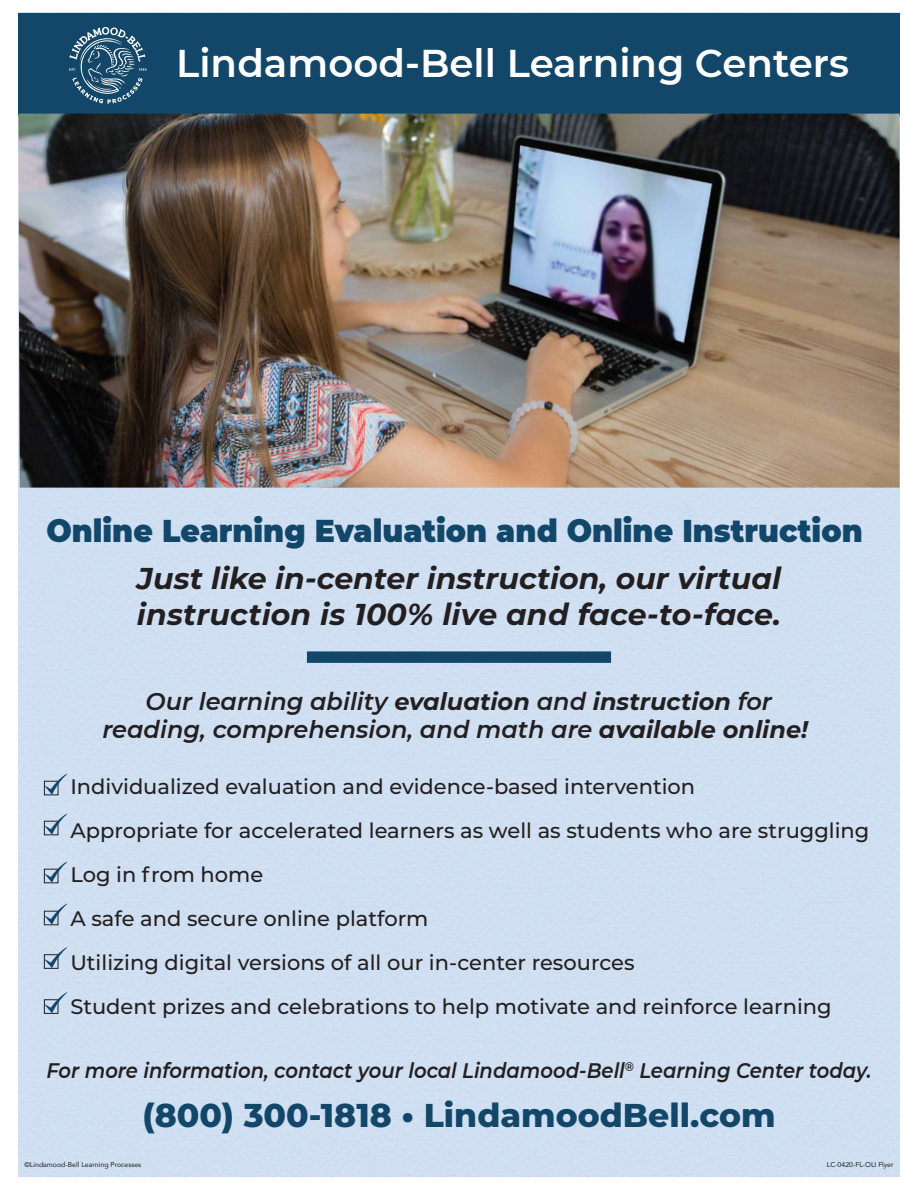
<style>
.page{position:relative;width:918px;height:1188px;background:#fff}
.page>*{position:absolute;margin:0;border:0;box-sizing:border-box;transform-origin:0 0}
.t1{font:600 38.7px "Montserrat";color:#fff}
.t2{font:800 33px "Montserrat";color:#134769}
.t3{font:900 31.5px "Montserrat";color:#134769;scale:.95 1}
.t4{font:italic 700 30px/36px "Montserrat";color:#231f20}
.t5{font:italic 600 24px/28.8px "Montserrat";color:#231f20;text-align:center}
.t6{font:500 21px/44px "Montserrat";color:#231f20}
.t7{font:italic 600 21px "Montserrat";color:#231f20;scale:.93 1}
.t8{font:7.05px "Avenir";color:#231f20}
.s1{font-weight:700}
</style>
<div class="page">
<div style="left:18px;top:12px;width:882px;height:1165px;background:#cfdff2"></div>
<div style="left:18px;top:13px;width:882px;height:103px;background:#134769"></div>
<svg style="left:69px;top:27px;width:77px;height:77px"></svg>
<div style="left:44px;top:781px;width:14px;height:14px;border:1px solid #231f20"></div>
<svg style="left:45px;top:774px;width:22px;height:21px"></svg>
<div style="left:44px;top:821px;width:14px;height:14px;border:1px solid #231f20"></div>
<svg style="left:45px;top:814px;width:22px;height:20px"></svg>
<div style="left:44px;top:869px;width:14px;height:14px;border:1px solid #231f20"></div>
<svg style="left:45px;top:862px;width:22px;height:20px"></svg>
<div style="left:44px;top:911px;width:14px;height:14px;border:1px solid #231f20"></div>
<svg style="left:45px;top:904px;width:22px;height:20px"></svg>
<div style="left:44px;top:954px;width:14px;height:15px;border:1px solid #231f20"></div>
<svg style="left:45px;top:947px;width:22px;height:21px"></svg>
<div style="left:44px;top:999px;width:14px;height:15px;border:1px solid #231f20"></div>
<svg style="left:45px;top:992px;width:22px;height:21px"></svg>
<div style="left:307px;top:651px;width:304px;height:12px;background:#134769"></div>
<img style="left:18px;top:114px;width:882px;height:374px">
<h1 class="t1" style="left:176px;top:36px;width:674px">Lindamood-Bell Learning Centers</h1>
<h3 class="t3" style="left:46px;top:507px;width:861px">Online Learning Evaluation and Online Instruction</h3>
<h3 class="t4" style="left:137px;top:559px;width:646px">Just like in-center instruction, our virtual instruction is 100% live and face-to-face.</h3>
<p class="t5" style="left:102px;top:686px;width:707px">Our learning ability <span class="s1">evaluation</span> and <span class="s1">instruction</span> for reading, comprehension, and math are <span class="s1">available online!</span></p>
<p class="t6" style="left:70px;top:764px;width:801px">Individualized evaluation and evidence-based intervention<br>Appropriate for accelerated learners as well as students who are struggling Log in from home<br>A safe and secure online platform<br>Utilizing digital versions of all our in-center resources<br>Student prizes and celebrations to help motivate and reinforce learning</p>
<p class="t7" style="left:46px;top:1056px;width:889px">For more information, contact your local Lindamood-Bell<sup>®</sup> Learning Center today.</p>
<h2 class="t2" style="left:143px;top:1091px;width:635px">(800) 300-1818 • LindamoodBell.com</h2>
<p class="t8" style="left:24px;top:1159px;width:118px">©Lindamood-Bell Learning Processes</p>
<p class="t8" style="left:827px;top:1159px;width:68px">LC-0420-FL-OLI Flyer</p>
</div>
